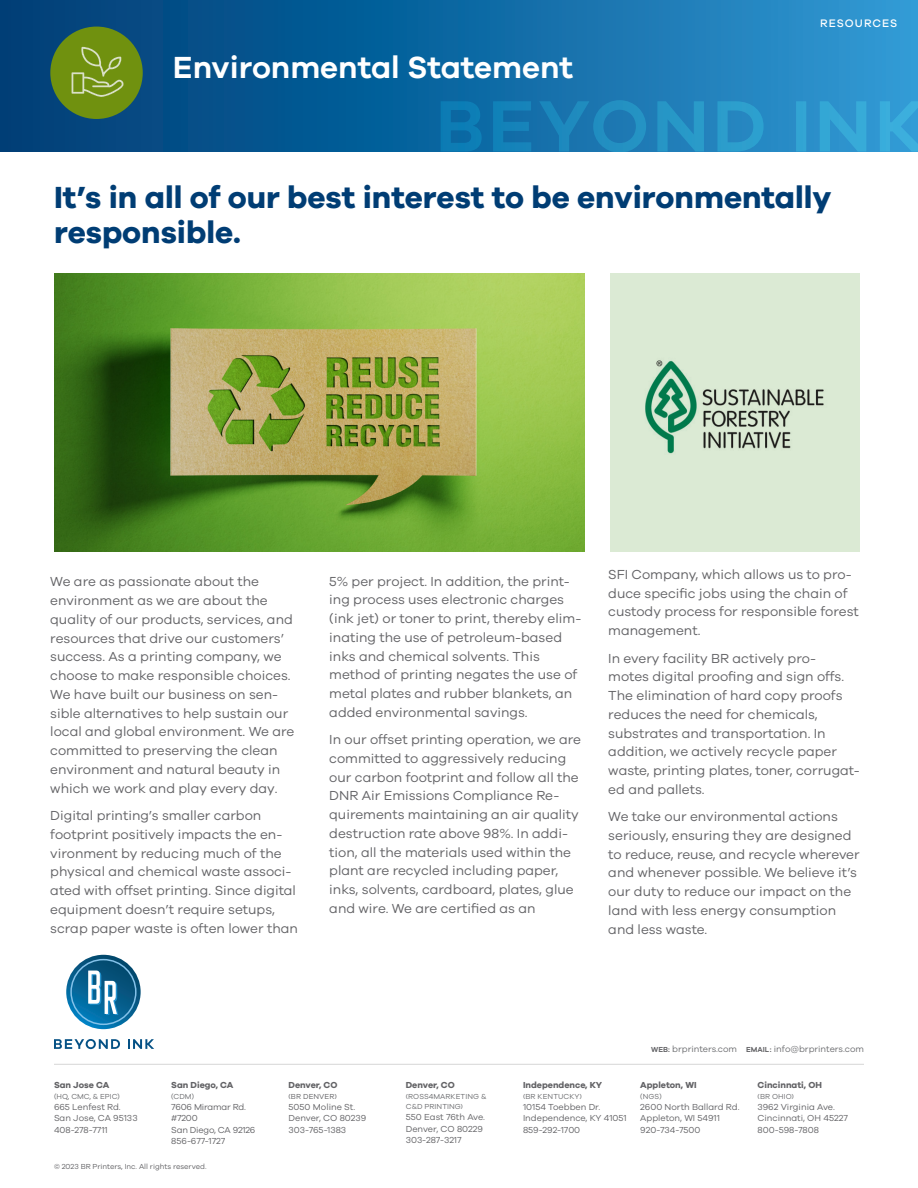
<style>
.page{position:relative;width:918px;height:1188px;background:#fff}
.page>*{position:absolute;margin:0;border:0;box-sizing:border-box;transform-origin:0 0}
.main_subhead{font:700 31.5px/34.5px "Galano Grotesque";color:#003d74}
.heading{font:600 31.5px "Galano Grotesque";color:#fff}
.body_copy{font:13.5px/18.8px "Galano Grotesque";color:#636366}
.t1{font:500 11.25px "Galano Grotesque";letter-spacing:.09em;color:#fff}
.Address{font:9px/11.2px "Galano Grotesque";color:#636366}
.Cities{font:700 9px "Galano Grotesque";color:#636366}
.t2{font:9px "Galano Grotesque";color:#6c6d70}
.Address-2{font:9px "Galano Grotesque";letter-spacing:-.02em;color:#636366}
.Company_Name{font:7.5px/10.2px "Galano Grotesque";letter-spacing:.01em;color:#6c6d70}
.t3{font:7.5px "Galano Grotesque";color:#636366}
.s1{font-weight:600;font-size:7.5px;color:#636366}
</style>
<div class="page">
<div style="left:0;top:0;width:918px;height:151px;background:linear-gradient(to right,#003b73,#2d98d3)"></div>
<svg style="left:441px;top:100px;width:477px;height:52px;background:#2289bf"></svg>
<div style="left:50px;top:27px;width:93px;height:92px;background:#70910f;border-radius:50%"></div>
<svg style="left:71px;top:46px;width:53px;height:51px"></svg>
<img style="left:54px;top:273px;width:531px;height:279px">
<div style="left:610px;top:273px;width:250px;height:279px;background:#dbead4"></div>
<img style="left:645px;top:360px;width:179px;height:94px">
<hr style="left:54px;top:1064px;width:810px;height:1px;background:#d1d1d1">
<svg style="left:54px;top:1039px;width:66px;height:10px"></svg>
<svg style="left:128px;top:1039px;width:26px;height:10px"></svg>
<svg style="left:66px;top:955px;width:75px;height:74px"></svg>
<svg style="left:70px;top:959px;width:67px;height:66px"></svg>
<p class="heading" style="left:173px;top:48px;width:402px">Environmental Statement</p>
<p class="t1" style="left:820px;top:16px;width:79px">RESOURCES</p>
<p class="main_subhead" style="left:54px;top:180px;width:779px">It’s in all of our best interest to be environmentally responsible.</p>
<p class="body_copy" style="left:50px;top:572px;width:245px">We are as passionate about the environment as we are about the quality of our products, services, and resources that drive our customers’ success. As a printing company, we choose to make responsible choices.<br>We have built our business on sen&shy;sible alternatives to help sustain our local and global environment. We are committed to preserving the clean environment and natural beauty in which we work and play every day.</p>
<p class="body_copy" style="left:50px;top:806px;width:249px">Digital printing’s smaller carbon footprint positively impacts the en&shy;vironment by reducing much of the physical and chemical waste associ&shy;ated with offset printing. Since digital equipment doesn’t require setups, scrap paper waste is often lower than</p>
<p class="body_copy" style="left:329px;top:571px;width:254px">5% per project. In addition, the print&shy;ing process uses electronic charges (ink jet) or toner to print, thereby elim&shy;inating the use of petroleum-based inks and chemical solvents. This method of printing negates the use of metal plates and rubber blankets, an added environmental savings.</p>
<p class="body_copy" style="left:329px;top:730px;width:253px">In our offset printing operation, we are committed to aggressively reducing our carbon footprint and follow all the DNR Air Emissions Compliance Re&shy;quirements maintaining an air quality destruction rate above 98%. In addi&shy;tion, all the materials used within the plant are recycled including paper, inks, solvents, cardboard, plates, glue and wire. We are certified as an</p>
<p class="body_copy" style="left:608px;top:565px;width:252px">SFI Company, which allows us to pro&shy;duce specific jobs using the chain of custody process for responsible forest management.</p>
<p class="body_copy" style="left:608px;top:648px;width:253px">In every facility BR actively pro&shy;motes digital proofing and sign offs.<br>The elimination of hard copy proofs reduces the need for chemicals, substrates and transportation. In addition, we actively recycle paper waste, printing plates, toner, corrugat&shy;ed and pallets.</p>
<p class="body_copy" style="left:608px;top:807px;width:253px">We take our environmental actions seriously, ensuring they are designed to reduce, reuse, and recycle wherever and whenever possible. We believe it’s our duty to reduce our impact on the land with less energy consumption and less waste.</p>
<p class="t2" style="left:651px;top:1043px;width:214px"><span class="s1">WEB:</span> brprinters.com <span class="s1">EMAIL:</span> info@brprinters.com</p>
<p class="Cities" style="left:54px;top:1079px;width:57px">San Jose CA</p>
<p class="Company_Name" style="left:54px;top:1091px;width:67px">(HQ, CMC, &amp; EPIC)</p>
<p class="Address" style="left:54px;top:1101px;width:68px">665 Lenfest Rd.</p>
<p class="Address" style="left:54px;top:1113px;width:85px">San Jose, CA 95133</p>
<p class="Address" style="left:54px;top:1124px;width:55px">408-278-7711</p>
<p class="Cities" style="left:171px;top:1079px;width:64px">San Diego, CA</p>
<p class="Company_Name" style="left:171px;top:1091px;width:25px">(CDM)</p>
<p class="Address-2" style="left:171px;top:1102px;width:76px">7606 Miramar Rd.</p>
<p class="Address" style="left:171px;top:1113px;width:28px">#7200</p>
<p class="Address-2" style="left:171px;top:1124px;width:86px">San Diego, CA 92126</p>
<p class="Address" style="left:171px;top:1135px;width:56px">856-677-1727</p>
<p class="t3" style="left:54px;top:1162px;width:154px">© 2023 BR Printers, Inc. All rights reserved.</p>
<p class="Cities" style="left:289px;top:1079px;width:51px">Denver, CO</p>
<p class="t3" style="left:289px;top:1092px;width:50px">(BR DENVER)</p>
<p class="Address" style="left:289px;top:1101px;width:68px">5050 Moline St.</p>
<p class="Address" style="left:289px;top:1113px;width:79px">Denver, CO 80239</p>
<p class="Address" style="left:289px;top:1124px;width:59px">303-765-1383</p>
<p class="Cities" style="left:406px;top:1079px;width:51px">Denver, CO</p>
<p class="Company_Name" style="left:406px;top:1091px;width:82px">(ROSS4MARKETING &amp;<br>C&amp;D PRINTING)</p>
<p class="Address" style="left:406px;top:1111px;width:81px">550 East 76th Ave.</p>
<p class="Address" style="left:406px;top:1123px;width:79px">Denver, CO 80229</p>
<p class="Address" style="left:406px;top:1134px;width:57px">303-287-3217</p>
<p class="Cities" style="left:523px;top:1079px;width:81px">Independence, KY</p>
<p class="Company_Name" style="left:523px;top:1091px;width:60px">(BR KENTUCKY)</p>
<p class="Address" style="left:523px;top:1101px;width:79px">10154 Toebben Dr.</p>
<p class="Address" style="left:523px;top:1113px;width:105px">Independence, KY 41051</p>
<p class="Address" style="left:523px;top:1124px;width:59px">859-292-1700</p>
<p class="Cities" style="left:640px;top:1079px;width:58px">Appleton, WI</p>
<p class="Company_Name" style="left:640px;top:1091px;width:23px">(NGS)</p>
<p class="Address" style="left:640px;top:1101px;width:101px">2600 North Ballard Rd.<br>Appleton, WI 54911</p>
<p class="Address" style="left:640px;top:1124px;width:62px">920-734-7500</p>
<p class="Cities" style="left:758px;top:1079px;width:66px">Cincinnati, OH</p>
<p class="Company_Name" style="left:758px;top:1091px;width:38px">(BR OHIO)</p>
<p class="Address" style="left:758px;top:1101px;width:79px">3962 Virginia Ave.</p>
<p class="Address" style="left:758px;top:1113px;width:92px">Cincinnati, OH 45227</p>
<p class="Address" style="left:758px;top:1124px;width:63px">800-598-7808</p>
</div>
